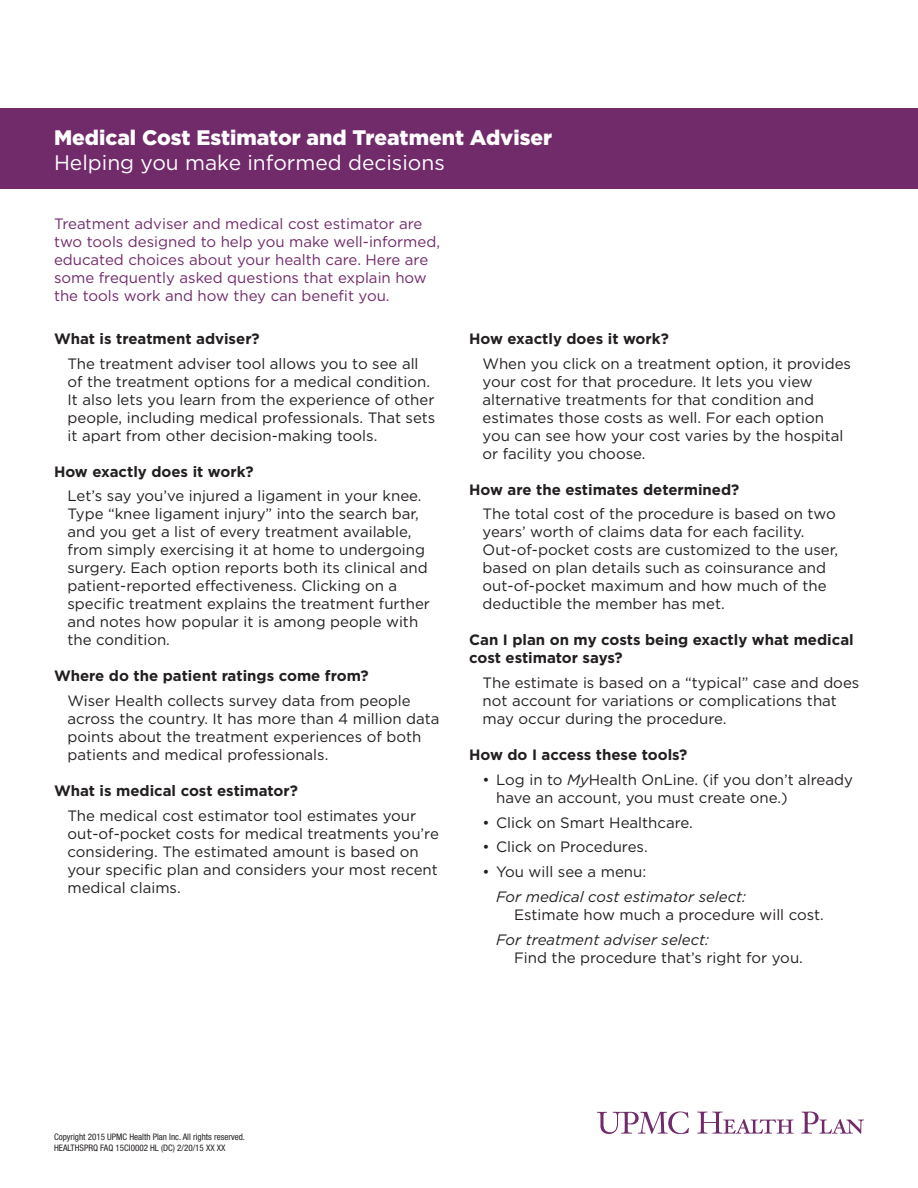
<style>
.page{position:relative;width:918px;height:1188px;background:#fff}
.page>*{position:absolute;margin:0;border:0;box-sizing:border-box;transform-origin:0 0}
.t1{font:900 21px "Gotham";color:#fff}
.t2{font:21px "Gotham";color:#fff}
.t3{font:15px/18px "Gotham";color:#231f20}
.t4{font:700 15px/18px "Gotham";color:#231f20}
.t5{font:15px/18px "Gotham";color:#712a6a}
.t6{font:condensed 9px "Helvetica Neue LT Pro";color:#231f20}
.s1{font-style:italic}
</style>
<div class="page">
<svg style="left:597px;top:1112px;width:92px;height:22px"></svg>
<svg style="left:697px;top:1112px;width:97px;height:22px"></svg>
<svg style="left:801px;top:1112px;width:63px;height:22px"></svg>
<div style="left:0;top:108px;width:918px;height:81px;background:#712a6a"></div>
<p class="t1" style="left:54px;top:123px;width:500px">Medical Cost Estimator and Treatment Adviser</p>
<p class="t2" style="left:54px;top:149px;width:392px">Helping you make informed decisions</p>
<p class="t5" style="left:54px;top:214px;width:388px">Treatment adviser and medical cost estimator are two tools designed to help you make well-informed, educated choices about your health care. Here are some frequently asked questions that explain how the tools work and how they can benefit you.</p>
<p class="t4" style="left:54px;top:329px;width:207px">What is treatment adviser?</p>
<p class="t3" style="left:68px;top:354px;width:369px">The treatment adviser tool allows you to see all of the treatment options for a medical condition.<br>It also lets you learn from the experience of other people, including medical professionals. That sets it apart from other decision-making tools.</p>
<p class="t4" style="left:54px;top:462px;width:201px">How exactly does it work?</p>
<p class="t3" style="left:68px;top:487px;width:364px">Let’s say you’ve injured a ligament in your knee.<br>Type “knee ligament injury” into the search bar, and you get a list of every treatment available, from simply exercising it at home to undergoing surgery. Each option reports both its clinical and patient-reported effectiveness. Clicking on a specific treatment explains the treatment further and notes how popular it is among people with the condition.</p>
<p class="t4" style="left:54px;top:667px;width:316px">Where do the patient ratings come from?</p>
<p class="t3" style="left:68px;top:691px;width:374px">Wiser Health collects survey data from people across the country. It has more than 4 million data points about the treatment experiences of both patients and medical professionals.</p>
<p class="t4" style="left:54px;top:782px;width:245px">What is medical cost estimator?</p>
<p class="t3" style="left:68px;top:806px;width:373px">The medical cost estimator tool estimates your out-of-pocket costs for medical treatments you’re considering. The estimated amount is based on your specific plan and considers your most recent medical claims.</p>
<p class="t4" style="left:469px;top:329px;width:201px">How exactly does it work?</p>
<p class="t3" style="left:483px;top:354px;width:370px">When you click on a treatment option, it provides your cost for that procedure. It lets you view alternative treatments for that condition and estimates those costs as well. For each option you can see how your cost varies by the hospital or facility you choose.</p>
<p class="t4" style="left:469px;top:480px;width:272px">How are the estimates determined?</p>
<p class="t3" style="left:483px;top:505px;width:357px">The total cost of the procedure is based on two years’ worth of claims data for each facility.<br>Out-of-pocket costs are customized to the user, based on plan details such as coinsurance and out-of-pocket maximum and how much of the deductible the member has met.</p>
<p class="t4" style="left:469px;top:631px;width:386px">Can I plan on my costs being exactly what medical cost estimator says?</p>
<p class="t3" style="left:483px;top:673px;width:378px">The estimate is based on a “typical” case and does not account for variations or complications that may occur during the procedure.</p>
<p class="t4" style="left:469px;top:746px;width:220px">How do I access these tools?</p>
<p class="t3" style="left:496px;top:770px;width:358px;text-indent:-14px">• Log in to <span class="s1">My</span>Health OnLine. (if you don’t already have an account, you must create one.)</p>
<p class="t3" style="left:483px;top:813px;width:212px">• Click on Smart Healthcare.</p>
<p class="t3" style="left:483px;top:838px;width:167px">• Click on Procedures.</p>
<p class="t3" style="left:483px;top:862px;width:165px">• You will see a menu:</p>
<p class="t3" style="left:514px;top:887px;width:311px;text-indent:-18px"><span class="s1">For medical cost estimator select:<br></span>Estimate how much a procedure will cost.</p>
<p class="t3" style="left:514px;top:930px;width:290px;text-indent:-18px"><span class="s1">For treatment adviser select:<br></span>Find the procedure that’s right for you.</p>
<p class="t6" style="left:54px;top:1132px;width:193px">Copyright 2015 UPMC Health Plan Inc. All rights reserved.</p>
<p class="t6" style="left:54px;top:1142px;width:173px">HEALTHSPRQ FAQ 15CI0002 HL (DC) 2/20/15 XX XX</p>
</div>
